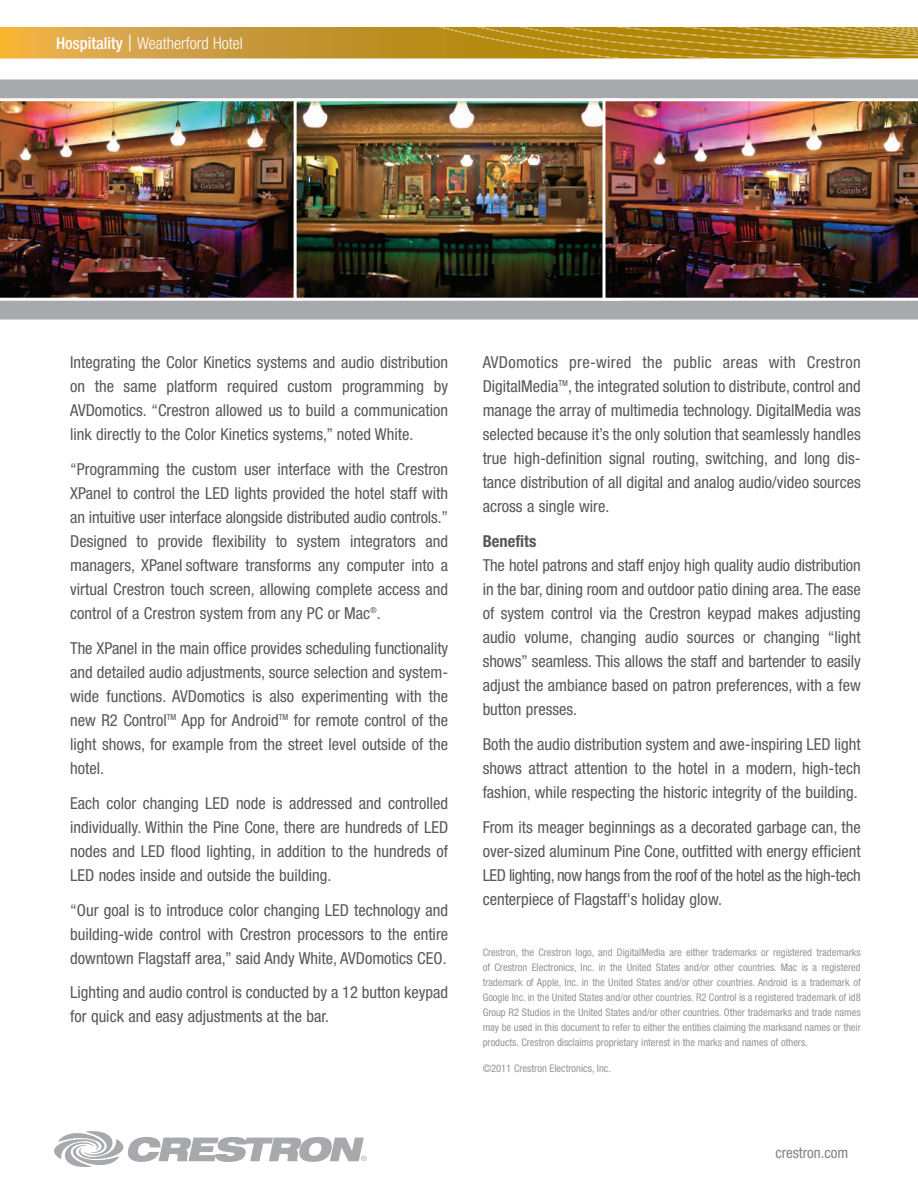
<style>
.page{position:relative;width:918px;height:1188px;background:#fff}
.page>*{position:absolute;margin:0;border:0;box-sizing:border-box;transform-origin:0 0}
.t1{font:condensed 16.5px/24px "Helvetica Neue";color:#57585a;text-align:justify}
.t2{font:300 condensed 16.5px "Helvetica Neue";color:#fff}
.t3{font:700 condensed 16.5px "Helvetica Neue";color:#57585a}
.t4{font:condensed 15px "Helvetica Neue";color:#808285}
.t5{font:condensed 10.5px/15px "Helvetica Neue";color:#939598;text-align:justify}
.s1{font-weight:500}
.s2{font-stretch:expanded;font-size:22.5px}
</style>
<div class="page">
<div style="left:0;top:79px;width:918px;height:241px;background:#a8a9ad"></div>
<img style="left:0;top:98px;width:294px;height:203px">
<svg style="left:54px;top:1131px;width:313px;height:36px"></svg>
<svg style="left:0;top:27px;width:918px;height:32px;background:#c4982c"></svg>
<img style="left:298px;top:102px;width:304px;height:195px">
<div style="left:294px;top:98px;width:327px;height:203px;border:3px solid #fff"></div>
<img style="left:602px;top:98px;width:316px;height:203px">
<p class="t2" style="left:56px;top:37px;width:188px"><span class="s1">Hospitality</span> <span class="s2">|</span> Weatherford Hotel</p>
<p class="t1" style="left:70px;top:352px;width:380px">Integrating the Color Kinetics systems and audio distribution on the same platform required custom programming by AVDomotics. “Crestron allowed us to build a communication link directly to the Color Kinetics systems,” noted White.</p>
<p class="t1" style="left:70px;top:459px;width:380px">“Programming the custom user interface with the Crestron XPanel to control the LED lights provided the hotel staff with an intuitive user interface alongside distributed audio controls.” Designed to provide flexibility to system integrators and managers, XPanel software transforms any computer into a virtual Crestron touch screen, allowing complete access and control of a Crestron system from any PC or Mac<sup>®</sup>.</p>
<p class="t1" style="left:70px;top:638px;width:380px">The XPanel in the main office provides scheduling functionality and detailed audio adjustments, source selection and system&shy;wide functions. AVDomotics is also experimenting with the new R2 Control<sup>TM</sup> App for Android<sup>TM</sup> for remote control of the light shows, for example from the street level outside of the hotel.</p>
<p class="t1" style="left:70px;top:792px;width:380px">Each color changing LED node is addressed and controlled individually. Within the Pine Cone, there are hundreds of LED nodes and LED flood lighting, in addition to the hundreds of LED nodes inside and outside the building.</p>
<p class="t1" style="left:70px;top:899px;width:380px">“Our goal is to introduce color changing LED technology and building-wide control with Crestron processors to the entire downtown Flagstaff area,” said Andy White, AVDomotics CEO.</p>
<p class="t1" style="left:70px;top:982px;width:380px">Lighting and audio control is conducted by a 12 button keypad for quick and easy adjustments at the bar.</p>
<p class="t1" style="left:483px;top:352px;width:380px">AVDomotics pre-wired the public areas with Crestron DigitalMedia<sup>TM</sup>, the integrated solution to distribute, control and manage the array of multimedia technology. DigitalMedia was selected because it’s the only solution that seamlessly handles true high-definition signal routing, switching, and long dis&shy;tance distribution of all digital and analog audio/video sources across a single wire.</p>
<p class="t3" style="left:483px;top:535px;width:55px">Benefits</p>
<p class="t1" style="left:483px;top:555px;width:380px">The hotel patrons and staff enjoy high quality audio distribution in the bar, dining room and outdoor patio dining area. The ease of system control via the Crestron keypad makes adjusting audio volume, changing audio sources or changing “light shows” seamless. This allows the staff and bartender to easily adjust the ambiance based on patron preferences, with a few button presses.</p>
<p class="t1" style="left:483px;top:733px;width:380px">Both the audio distribution system and awe-inspiring LED light shows attract attention to the hotel in a modern, high-tech fashion, while respecting the historic integrity of the building.</p>
<p class="t1" style="left:483px;top:816px;width:380px">From its meager beginnings as a decorated garbage can, the over-sized aluminum Pine Cone, outfitted with energy efficient LED lighting, now hangs from the roof of the hotel as the high-tech centerpiece of Flagstaff's holiday glow.</p>
<p class="t5" style="left:483px;top:946px;width:380px">Crestron, the Crestron logo, and DigitalMedia are either trademarks or registered trademarks of Crestron Electronics, Inc. in the United States and/or other countries. Mac is a registered trademark of Apple, Inc. in the United States and/or other countries. Android is a trademark of Google Inc. in the United States and/or other countries. R2 Control is a registered trademark of id8<br>Group R2 Studios in the United States and/or other countries. Other trademarks and trade names may be used in this document to refer to either the entities claiming the marksand names or their products. Crestron disclaims proprietary interest in the marks and names of others.</p>
<p class="t5" style="left:483px;top:1062px;width:130px">©2011 Crestron Electronics, Inc.</p>
<p class="t4" style="left:775px;top:1148px;width:74px">crestron.com</p>
</div>
